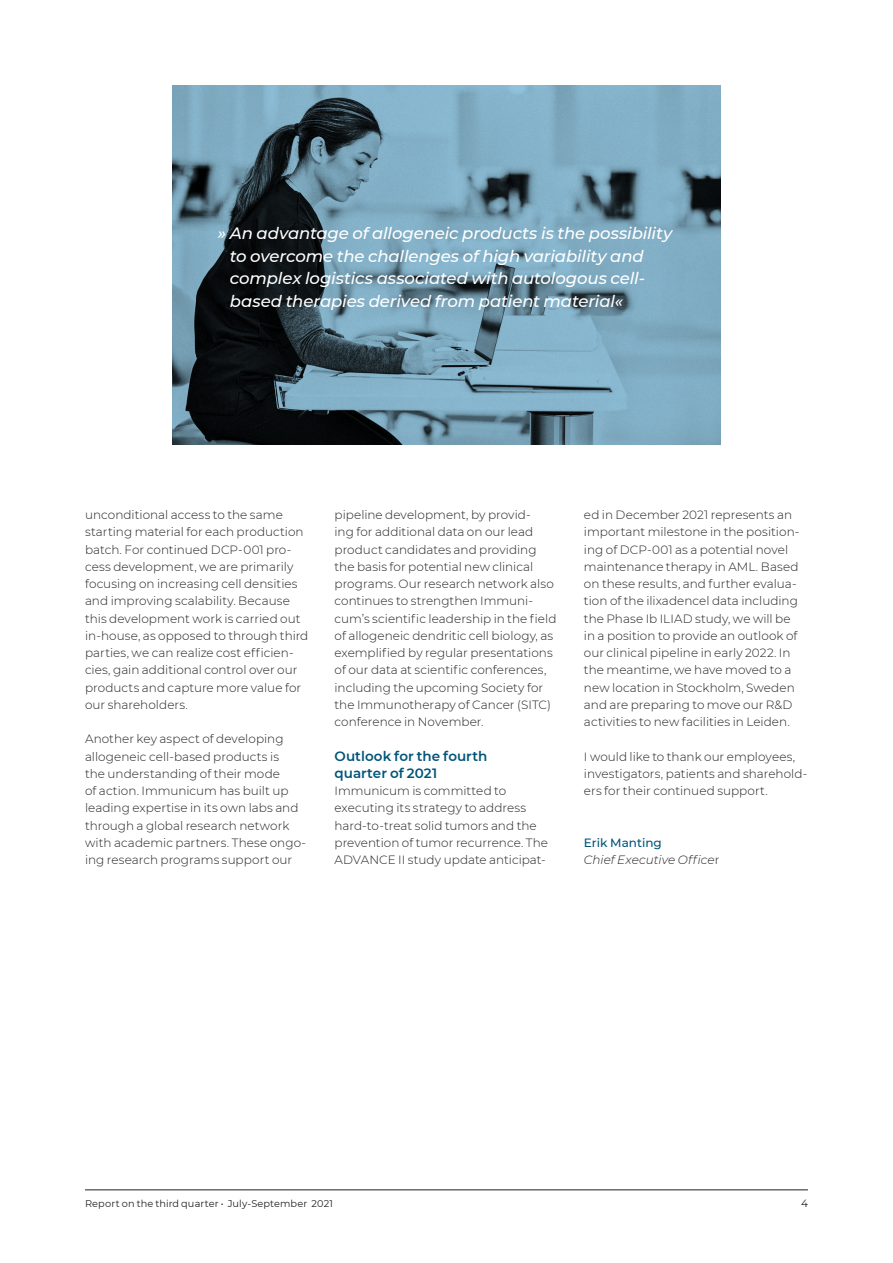
<style>
.page{position:relative;width:893px;height:1263px;background:#fff}
.page>*{position:absolute;margin:0;border:0;box-sizing:border-box;transform-origin:0 0}
.ingress{font:italic 500 16.5px/22.5px "Montserrat";letter-spacing:-.01em;color:#fff}
.mellis{font:600 13.5px/17.2px "Montserrat";letter-spacing:.005em;color:#005478}
.Brödtext{font:300 12px/17.2px "Montserrat";letter-spacing:.005em;color:#231f20}
.mellis-2{font:300 12px/17.2px "Montserrat";letter-spacing:.005em;color:#231f20}
.Brödtext-2{font:italic 300 12px/17.2px "Montserrat";letter-spacing:.005em;color:#231f20}
.t1{font:10.5px "Montserrat";color:#231f20}
.t2{font:9.75px "Montserrat";letter-spacing:.01em;color:#231f20}
.s1{font-weight:500;font-style:normal;color:#005478}
.s2{font-style:normal}
</style>
<div class="page">
<hr style="left:85px;top:1189px;width:723px;height:1px;background:#231f20">
<img style="left:172px;top:85px;width:549px;height:359px">
<p class="ingress" style="left:230px;top:221px;width:444px;text-indent:-12px">» An advantage of allogeneic products is the possibility to overcome the challenges of high variability and complex logistics associated with autologous cell&shy;based therapies derived from patient material«</p>
<p class="Brödtext" style="left:85px;top:506px;width:225px">unconditional access to the same starting material for each production batch. For continued DCP-001 pro&shy;cess development, we are primarily focusing on increasing cell densities and improving scalability. Because this development work is carried out in-house, as opposed to through third parties, we can realize cost efficien&shy;cies, gain additional control over our products and capture more value for our shareholders.</p>
<p class="Brödtext" style="left:85px;top:730px;width:223px">Another key aspect of developing allogeneic cell-based products is<br>the understanding of their mode<br>of action. Immunicum has built up leading expertise in its own labs and through a global research network with academic partners. These ongo&shy;ing research programs support our</p>
<p class="Brödtext" style="left:334px;top:506px;width:224px">pipeline development, by provid-<br>ing for additional data on our lead product candidates and providing the basis for potential new clinical programs. Our research network also continues to strengthen Immuni&shy;cum’s scientific leadership in the field of allogeneic dendritic cell biology, as exemplified by regular presentations of our data at scientific conferences, including the upcoming Society for the Immunotherapy of Cancer (SITC) conference in November.</p>
<p class="mellis" style="left:334px;top:746px;width:154px">Outlook for the fourth quarter of 2021</p>
<p class="mellis-2" style="left:334px;top:782px;width:215px">Immunicum is committed to executing its strategy to address hard-to-treat solid tumors and the prevention of tumor recurrence. The ADVANCE II study update anticipat-</p>
<p class="mellis-2" style="left:584px;top:506px;width:217px">ed in December 2021 represents an important milestone in the position&shy;ing of DCP-001 as a potential novel maintenance therapy in AML. Based on these results, and further evalua&shy;tion of the ilixadencel data including the Phase Ib ILIAD study, we will be in a position to provide an outlook of our clinical pipeline in early 2022. In the meantime, we have moved to a new location in Stockholm, Sweden and are preparing to move our R&amp;D activities to new facilities in Leiden.</p>
<p class="Brödtext" style="left:584px;top:747px;width:225px">I would like to thank our employees, investigators, patients and sharehold&shy;ers for their continued support.</p>
<p class="Brödtext-2" style="left:584px;top:834px;width:137px"><span class="s1">Erik Manting<br></span>Chief Executive Office<span class="s2">r</span></p>
<p class="t2" style="left:85px;top:1196px;width:249px">Report on the third quarter • July-September 2021</p>
<p class="t1" style="left:801px;top:1196px;width:8px">4</p>
</div>
